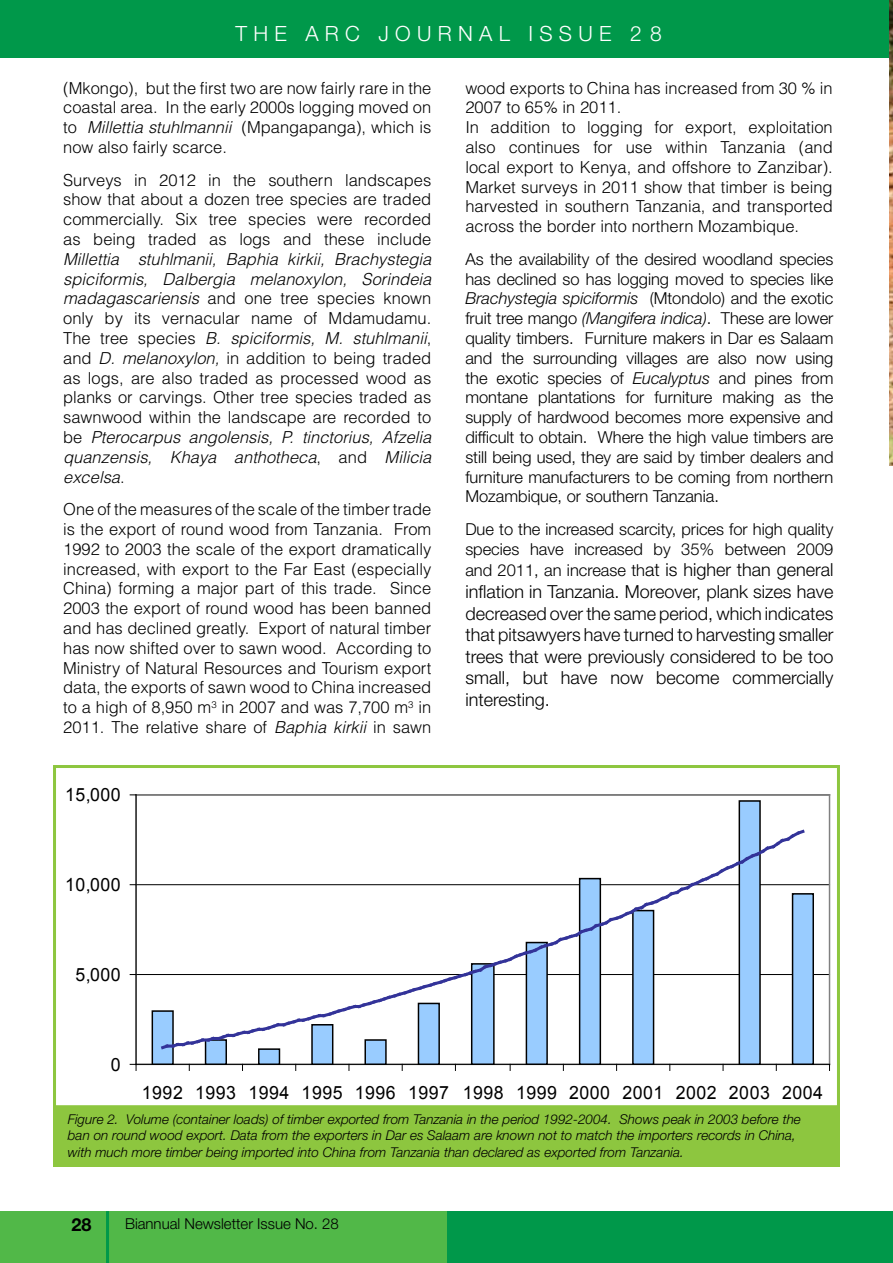
<style>
.page{position:relative;width:893px;height:1263px;background:#fff}
.page>*{position:absolute;margin:0;border:0;box-sizing:border-box;transform-origin:0 0}
.t1{font:300 21px "Helvetica Neue LT Std";letter-spacing:.3em;color:#fff}
.t2{font:18.3px "Arial";letter-spacing:.025em;color:#000}
.t3{font:300 18px/21.6px "Helvetica Neue LT Std";color:#000;text-align:justify}
.t4{font:700 18px "Helvetica Neue LT Std";color:#000}
.t5{font:300 16.5px/19.8px "Helvetica LT Std";color:#000;text-align:justify}
.t6{font:300 16.5px/19.8px "Helvetica Neue LT Std";color:#000;text-align:justify}
.t7{font:italic 300 16.5px/19.8px "Helvetica LT Std";color:#000;text-align:justify}
.t8{font:300 15px "Helvetica Neue LT Std";color:#000}
.t9{font:italic 300 13.5px/16.2px "Helvetica Neue LT Std";color:#000}
.s1{font-style:italic}
.s2{font-style:normal}
.s3{font-size:16.5px}
</style>
<div class="page">
<div style="left:437px;top:1211px;width:456px;height:52px;background:#00984a"></div>
<div style="left:0;top:1211px;width:446px;height:52px;background:#51b848"></div>
<div style="left:0;top:0;width:893px;height:58px;background:#00984a"></div>
<hr style="left:106px;top:1211px;width:3px;height:52px;background:#00984a">
<img style="left:889px;top:0;width:4px;height:466px">
<div style="left:53px;top:1064px;width:787px;height:102px;background:#8dc63f"></div>
<div style="left:55px;top:766px;width:783px;height:341px;background:#fff"></div>
<hr style="left:136px;top:974px;width:693px;height:1px;background:#000">
<hr style="left:136px;top:884px;width:693px;height:1px;background:#000">
<hr style="left:136px;top:794px;width:693px;height:2px;background:#808080">
<hr style="left:829px;top:795px;width:1px;height:269px;background:#808080">
<hr style="left:136px;top:1063px;width:693px;height:2px;background:#808080">
<hr style="left:135px;top:795px;width:2px;height:269px;background:#808080">
<div style="left:152px;top:1011px;width:21px;height:53px;background:#9cf"></div>
<div style="left:152px;top:1010px;width:22px;height:54px;border:2px solid #000"></div>
<div style="left:206px;top:1040px;width:20px;height:24px;background:#9cf"></div>
<div style="left:205px;top:1039px;width:22px;height:25px;border:2px solid #000"></div>
<div style="left:259px;top:1049px;width:20px;height:15px;background:#9cf"></div>
<div style="left:258px;top:1048px;width:22px;height:16px;border:2px solid #000"></div>
<div style="left:312px;top:1025px;width:21px;height:39px;background:#9cf"></div>
<div style="left:365px;top:1040px;width:21px;height:24px;background:#9cf"></div>
<div style="left:364px;top:1039px;width:23px;height:25px;border:2px solid #000"></div>
<div style="left:418px;top:1003px;width:21px;height:61px;background:#9cf"></div>
<div style="left:418px;top:1003px;width:22px;height:61px;border:2px solid #000"></div>
<div style="left:472px;top:964px;width:22px;height:100px;background:#9cf"></div>
<div style="left:471px;top:963px;width:24px;height:101px;border:2px solid #000"></div>
<div style="left:526px;top:942px;width:21px;height:122px;background:#9cf"></div>
<div style="left:526px;top:942px;width:22px;height:122px;border:2px solid #000"></div>
<div style="left:580px;top:879px;width:20px;height:185px;background:#9cf"></div>
<div style="left:579px;top:878px;width:22px;height:186px;border:2px solid #000"></div>
<div style="left:633px;top:910px;width:21px;height:154px;background:#9cf"></div>
<div style="left:632px;top:910px;width:22px;height:154px;border:2px solid #000"></div>
<div style="left:739px;top:801px;width:21px;height:263px;background:#9cf"></div>
<div style="left:739px;top:800px;width:22px;height:264px;border:2px solid #000"></div>
<div style="left:792px;top:894px;width:21px;height:170px;background:#9cf"></div>
<div style="left:792px;top:893px;width:22px;height:171px;border:2px solid #000"></div>
<hr style="left:136px;top:795px;width:1px;height:269px;background:#000">
<hr style="left:136px;top:1064px;width:693px;height:1px;background:#000">
<svg style="left:130px;top:1064px;width:7px;height:6px"></svg>
<svg style="left:159px;top:828px;width:648px;height:223px"></svg>
<div style="left:53px;top:765px;width:787px;height:343px;border:3px solid #8dc63f"></div>
<p class="t1" style="left:235px;top:21px;width:428px">the arc journal Issue 28</p>
<p class="t5" style="left:63px;top:78px;width:370px">(Mkongo), but the first two are now fairly rare in the coastal area. In the early 2000s logging moved on to <span class="s1">Millettia stuhlmannii</span> (Mpangapanga), which is now also fairly scarce.</p>
<p class="t5" style="left:63px;top:170px;width:370px">Surveys in 2012 in the southern landscapes show that about a dozen tree species are traded commercially. Six tree species were recorded as being traded as logs and these include</p>
<p class="t7" style="left:63px;top:249px;width:370px">Millettia stuhlmanii, Baphia kirkii, Brachystegia spiciformis, Dalbergia melanoxylon, Sorindeia madagascariensis <span class="s2">and one tree species known only by its vernacular name of Mdamudamu.<br>The tree species</span> B. spiciformis, M. stuhlmanii<span class="s2">, and</span> D. melanoxylon, <span class="s2">in addition to being traded as logs, are also traded as processed wood as planks or carvings. Other tree species traded as sawnwood within the landscape are recorded to be</span> Pterocarpus angolensis, P. tinctorius, Afzelia quanzensis, Khaya anthotheca<span class="s2">, and</span> Milicia excelsa<span class="s2">.</span></p>
<p class="t5" style="left:63px;top:499px;width:370px">One of the measures of the scale of the timber trade is the export of round wood from Tanzania. From 1992 to 2003 the scale of the export dramatically increased, with export to the Far East (especially China) forming a major part of this trade. Since 2003 the export of round wood has been banned and has declined greatly. Export of natural timber has now shifted over to sawn wood. According to Ministry of Natural Resources and Tourism export data, the exports of sawn wood to China increased to a high of 8,950 m<sup>3</sup> in 2007 and was 7,700 m<sup>3</sup> in 2011. The relative share of <span class="s1">Baphia kirkii</span> in sawn</p>
<p class="t2" style="left:65px;top:783px;width:57px">15,000</p>
<p class="t2" style="left:65px;top:872px;width:57px">10,000</p>
<p class="t2" style="left:75px;top:962px;width:47px">5,000</p>
<p class="t2" style="left:111px;top:1052px;width:11px">0</p>
<p class="t5" style="left:465px;top:78px;width:369px;text-align:left">wood exports to China has increased from 30 % in 2007 to 65% in 2011.<br>In addition to logging for export, exploitation also continues for use within Tanzania (and local export to Kenya, and offshore to Zanzibar).<br>Market surveys in 2011 show that timber is being harvested in southern Tanzania, and transported across the border into northern Mozambique.</p>
<p class="t6" style="left:465px;top:249px;width:370px">As the availability of the desired woodland species has declined so has logging moved to species like <span class="s1">Brachystegia spiciformis</span> (Mtondolo) and the exotic fruit tree mango <span class="s1">(Mangifera indica)</span>. These are lower quality timbers. Furniture makers in Dar es Salaam and the surrounding villages are also now using the exotic species of <span class="s1">Eucalyptus</span> and pines from montane plantations for furniture making as the supply of hardwood becomes more expensive and difficult to obtain. Where the high value timbers are still being used, they are said by timber dealers and furniture manufacturers to be coming from northern Mozambique, or southern Tanzania.</p>
<p class="t6" style="left:465px;top:519px;width:370px">Due to the increased scarcity, prices for high quality species have increased by 35% between 2009</p>
<p class="t3" style="left:465px;top:559px;width:370px"><span class="s3">and 2011, an increase th</span>at is higher than general inflation in Tanzania. Moreover, plank sizes have decreased over the same period, which indicates that pitsawyers have turned to harvesting smaller trees that were previously considered to be too small, but have now become commercially interesting.</p>
<p class="t2" style="left:142px;top:1081px;width:683px">1992 1993 1994 1995 1996 1997 1998 1999 2000 2001 2002 2003 2004</p>
<p class="t9" style="left:68px;top:1111px;width:735px">Figure 2. Volume (container loads) of timber exported from Tanzania in the period 1992-2004. Shows peak in 2003 before the ban on round wood export. Data from the exporters in Dar es Salaam are known not to match the importers records in China, with much more timber being imported into China from Tanzania than declared as exported from Tanzania.</p>
<p class="t4" style="left:71px;top:1213px;width:22px">28</p>
<p class="t8" style="left:125px;top:1214px;width:215px">Biannual Newsletter Issue No. 28</p>
</div>
